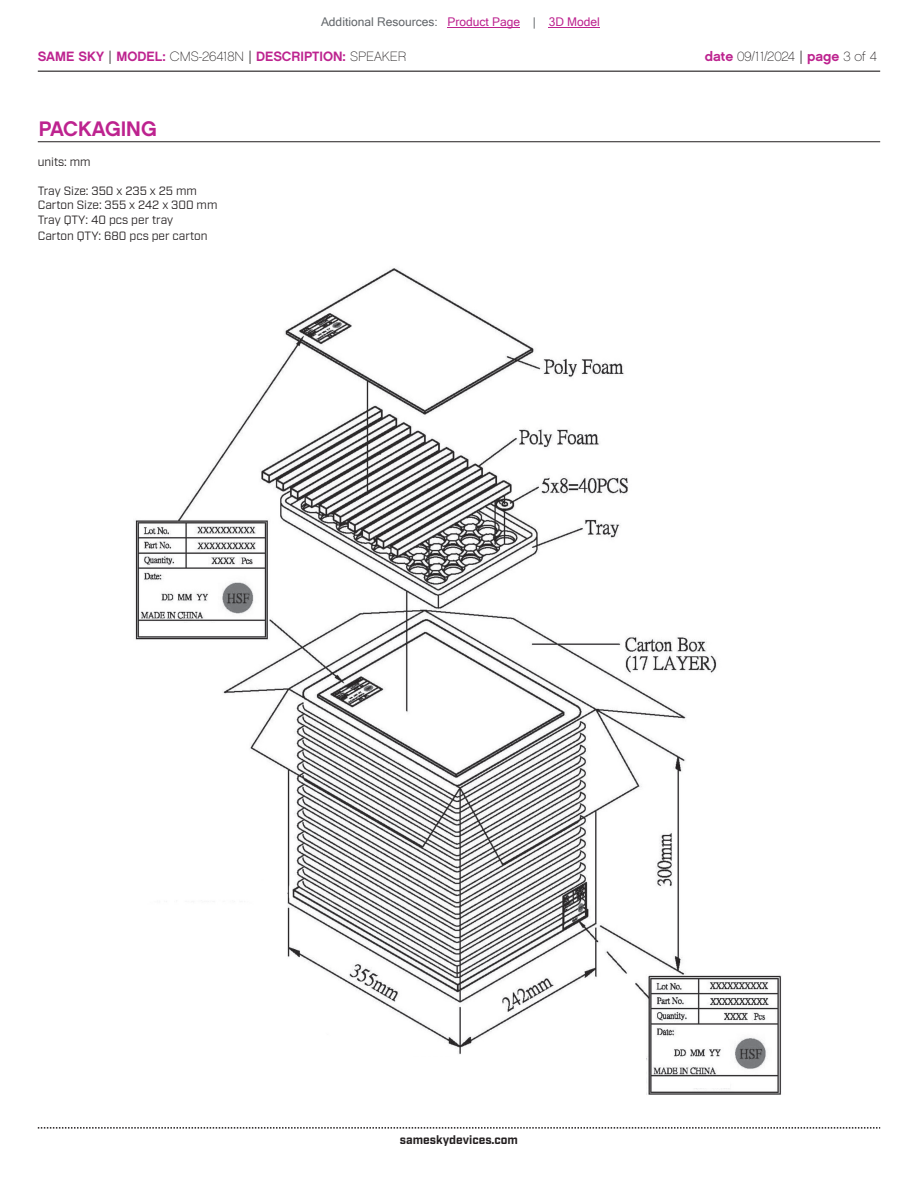
<style>
.page{position:relative;width:918px;height:1188px;background:#fff}
.page>*{position:absolute;margin:0;border:0;box-sizing:border-box;transform-origin:0 0}
.t1{font:21px "Chalet New York Nineteen Sixty";color:#bd238f}
.t2{font:13.5px "Chalet New York Nineteen Sixty";color:#bd238f}
.t3{font:13.5px "Chalet Paris Nineteen Sixty";letter-spacing:-.005em;color:#231f20}
.t4{font:12px/14.4px "Industry";color:#231f20}
.t5{font:12px "Microsoft Sans Serif";color:#63676b}
.t6{font:700 12px "Industry";color:#231f20}
.s1{color:#bd238f}
.s2{font-family:"Industry";color:#231f20}
.s3{font-family:"Chalet Paris Nineteen Sixty";color:#231f20}
.s4{font-family:"Chalet New York Nineteen Sixty";color:#bd238f}
.s5{font-family:"Industry"}
</style>
<div class="page">
<hr style="left:38px;top:71px;width:842px;height:1px;background:#231f20">
<svg style="left:38px;top:1127px;width:842px;height:2px"></svg>
<hr style="left:38px;top:141px;width:842px;height:1px;background:#231f20">
<img style="left:135px;top:268px;width:647px;height:827px">
<div style="left:174px;top:624px;width:58px;height:11px;background:#fff"></div>
<div style="left:691px;top:1077px;width:39px;height:11px;background:#fff"></div>
<hr style="left:448px;top:27px;width:72px;height:1px;background:#bd238f">
<hr style="left:549px;top:27px;width:51px;height:1px;background:#bd238f">
<p class="t5" style="left:321px;top:15px;width:280px">Additional Resources: <span class="s1">Product Page</span> | <span class="s1">3D Model</span></p>
<p class="t2" style="left:38px;top:47px;width:370px">SAME SKY <span class="s2">|</span> MODEL: <span class="s3">CMS-26418N</span> <span class="s2">|</span> DESCRIPTION: <span class="s3">SPEAKER</span></p>
<p class="t3" style="left:705px;top:48px;width:174px"><span class="s4">date</span> 09/11/2024 <span class="s5">|</span> <span class="s4">page</span> 3 of 4</p>
<h1 class="t1" style="left:39px;top:115px;width:119px">PACKAGING</h1>
<p class="t4" style="left:38px;top:155px;width:54px">units: mm</p>
<p class="t4" style="left:38px;top:184px;width:181px">Tray Size: 350 x 235 x 25 mm<br>Carton Size: 355 x 242 x 300 mm<br>Tray QTY: 40 pcs per tray</p>
<p class="t4" style="left:38px;top:229px;width:171px">Carton QTY: 680 pcs per carton</p>
<p class="t6" style="left:400px;top:1132px;width:120px">sameskydevices.com</p>
</div>
